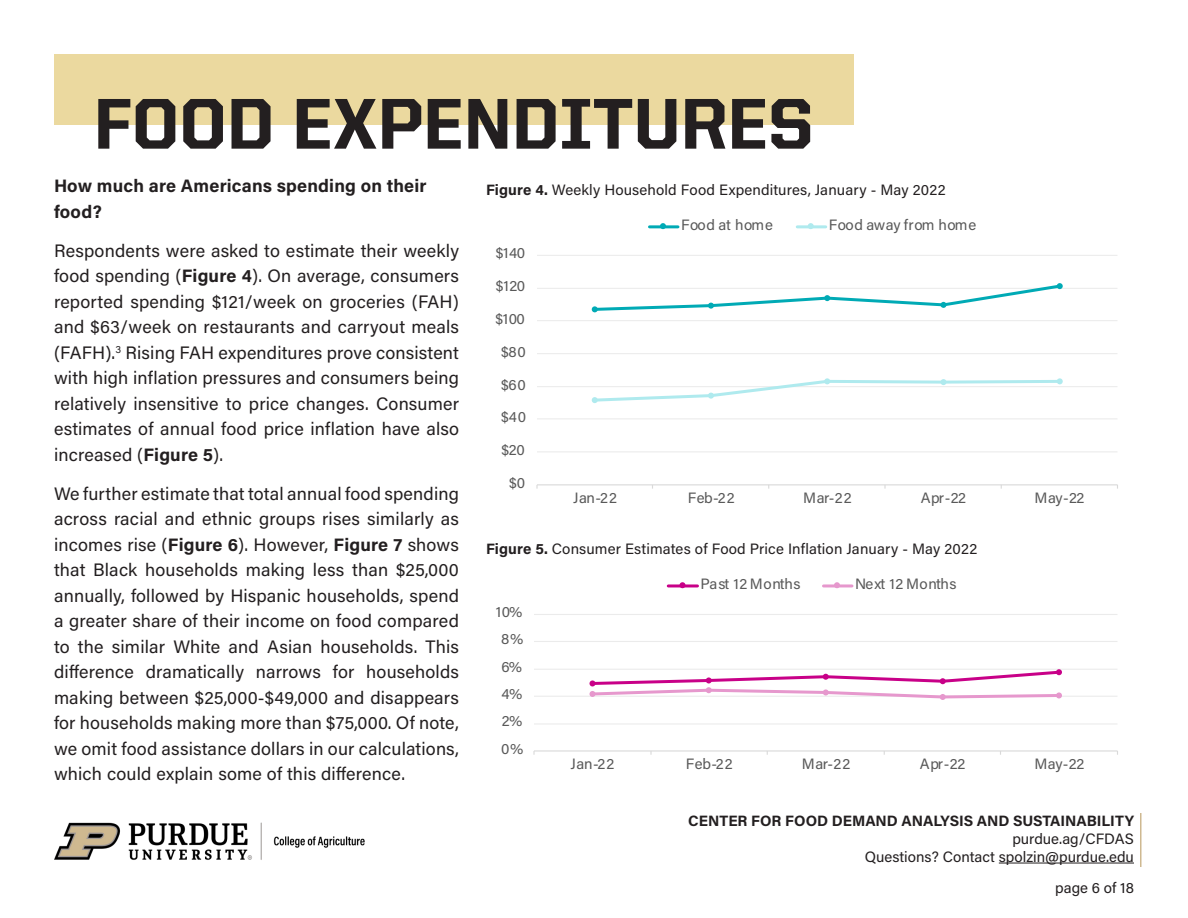
<style>
.page{position:relative;width:1188px;height:918px;background:#fff}
.page>*{position:absolute;margin:0;border:0;box-sizing:border-box;transform-origin:0 0}
.t1{font:800 72px "United Sans Reg";color:#231f20}
.t2{font:18px/25.5px "Acumin Pro";letter-spacing:.01em;color:#231f20;text-align:justify}
.t3{font:700 18px/25.5px "Acumin Pro";letter-spacing:.01em;color:#231f20}
.t4{font:15px/18px "Acumin Pro";letter-spacing:.005em;color:#231f20;text-align:right}
.t5{font:15px "Acumin Pro";letter-spacing:.03em;color:#595959}
.t6{font:700 15px "Acumin Pro";letter-spacing:-.005em;color:#231f20}
.s1{font-weight:700}
</style>
<div class="page">
<hr style="left:999px;top:863px;width:135px;height:1px;background:#231f20">
<hr style="left:1140px;top:813px;width:2px;height:54px;background:#cfb991">
<img style="left:54px;top:822px;width:311px;height:38px">
<hr style="left:534px;top:723px;width:584px;height:2px;background:#f4f4f4">
<hr style="left:534px;top:696px;width:584px;height:1px;background:#efefef">
<hr style="left:534px;top:669px;width:584px;height:1px;background:#efefef">
<hr style="left:534px;top:641px;width:584px;height:1px;background:#ebebeb">
<hr style="left:534px;top:614px;width:584px;height:1px;background:#ebebeb">
<hr style="left:534px;top:750px;width:584px;height:2px;background:#d9d9d9">
<svg style="left:589px;top:669px;width:473px;height:31px"></svg>
<hr style="left:668px;top:584px;width:30px;height:3px;background:#c80088">
<svg style="left:680px;top:582px;width:6px;height:6px"></svg>
<hr style="left:824px;top:584px;width:28px;height:3px;background:#e698cd">
<svg style="left:834px;top:582px;width:6px;height:6px"></svg>
<hr style="left:537px;top:451px;width:581px;height:1px;background:#f1f1f1">
<hr style="left:537px;top:418px;width:581px;height:1px;background:#f1f1f1">
<hr style="left:537px;top:386px;width:581px;height:1px;background:#ededed">
<hr style="left:537px;top:353px;width:581px;height:1px;background:#ededed">
<hr style="left:537px;top:320px;width:581px;height:1px;background:#ededed">
<hr style="left:537px;top:288px;width:581px;height:1px;background:#ededed">
<hr style="left:537px;top:255px;width:581px;height:1px;background:#ededed">
<hr style="left:537px;top:484px;width:581px;height:1px;background:#d9d9d9">
<svg style="left:592px;top:283px;width:471px;height:29px"></svg>
<svg style="left:592px;top:378px;width:471px;height:25px"></svg>
<hr style="left:650px;top:225px;width:28px;height:3px;background:#00aab5">
<svg style="left:660px;top:223px;width:6px;height:6px"></svg>
<hr style="left:797px;top:225px;width:29px;height:3px;background:#afeaee">
<svg style="left:808px;top:223px;width:6px;height:6px"></svg>
<div style="left:54px;top:54px;width:799px;height:71px;background:#ebd99f"></div>
<h1 class="t1" style="left:94px;top:84px;width:721px">FOOD EXPENDITURES</h1>
<p class="t3" style="left:54px;top:172px;width:374px">How much are Americans spending on their food?</p>
<p class="t2" style="left:54px;top:237px;width:407px">Respondents were asked to estimate their weekly food spending (<span class="s1">Figure 4</span>). On average, consumers reported spending $121/week on groceries (FAH) and $63/week on restaurants and carryout meals (FAFH).<sup>3</sup> Rising FAH expenditures prove consistent with high inflation pressures and consumers being relatively insensitive to price changes. Consumer estimates of annual food price inflation have also increased (<span class="s1">Figure 5</span>).</p>
<p class="t2" style="left:54px;top:480px;width:407px">We further estimate that total annual food spending across racial and ethnic groups rises similarly as incomes rise (<span class="s1">Figure 6</span>). However, <span class="s1">Figure 7</span> shows that Black households making less than $25,000 annually, followed by Hispanic households, spend a greater share of their income on food compared to the similar White and Asian households. This difference dramatically narrows for households making between $25,000-$49,000 and disappears for households making more than $75,000. Of note, we omit food assistance dollars in our calculations, which could explain some of this difference.</p>
<p class="t4" style="left:486px;top:180px;width:461px"><span class="s1">Figure 4.</span> Weekly Household Food Expenditures, January - May 2022</p>
<p class="t5" style="left:496px;top:243px;width:31px">$140</p>
<p class="t5" style="left:496px;top:275px;width:31px">$120</p>
<p class="t5" style="left:495px;top:308px;width:31px">$100</p>
<p class="t5" style="left:501px;top:341px;width:26px">$80</p>
<p class="t5" style="left:501px;top:374px;width:26px">$60</p>
<p class="t5" style="left:501px;top:406px;width:26px">$40</p>
<p class="t5" style="left:501px;top:439px;width:25px">$20</p>
<p class="t5" style="left:509px;top:472px;width:17px">$0</p>
<p class="t5" style="left:681px;top:214px;width:93px">Food at home</p>
<p class="t5" style="left:829px;top:214px;width:149px">Food away from home</p>
<p class="t5" style="left:573px;top:487px;width:45px">Jan-22</p>
<p class="t5" style="left:688px;top:487px;width:48px">Feb-22</p>
<p class="t5" style="left:803px;top:487px;width:50px">Mar-22</p>
<p class="t5" style="left:921px;top:487px;width:47px">Apr-22</p>
<p class="t5" style="left:1035px;top:487px;width:51px">May-22</p>
<p class="t4" style="left:486px;top:540px;width:493px"><span class="s1">Figure 5.</span> Consumer Estimates of Food Price Inflation January - May 2022</p>
<p class="t5" style="left:496px;top:602px;width:28px">10%</p>
<p class="t5" style="left:501px;top:629px;width:24px">8%</p>
<p class="t5" style="left:501px;top:657px;width:22px">6%</p>
<p class="t5" style="left:502px;top:684px;width:22px">4%</p>
<p class="t5" style="left:502px;top:711px;width:22px">2%</p>
<p class="t5" style="left:501px;top:738px;width:24px">0%</p>
<p class="t5" style="left:700px;top:573px;width:102px">Past 12 Months</p>
<p class="t5" style="left:855px;top:573px;width:103px">Next 12 Months</p>
<p class="t5" style="left:571px;top:753px;width:45px">Jan-22</p>
<p class="t5" style="left:686px;top:753px;width:48px">Feb-22</p>
<p class="t5" style="left:802px;top:753px;width:50px">Mar-22</p>
<p class="t5" style="left:920px;top:753px;width:47px">Apr-22</p>
<p class="t5" style="left:1034px;top:753px;width:51px">May-22</p>
<p class="t6" style="left:688px;top:810px;width:447px">CENTER FOR FOOD DEMAND ANALYSIS AND SUSTAINABILITY</p>
<p class="t4" style="left:865px;top:829px;width:271px">purdue.ag/CFDAS<br>Questions? Contact spolzin@purdue.edu</p>
<p class="t4" style="left:1055px;top:879px;width:80px">page 6 of 18</p>
</div>
